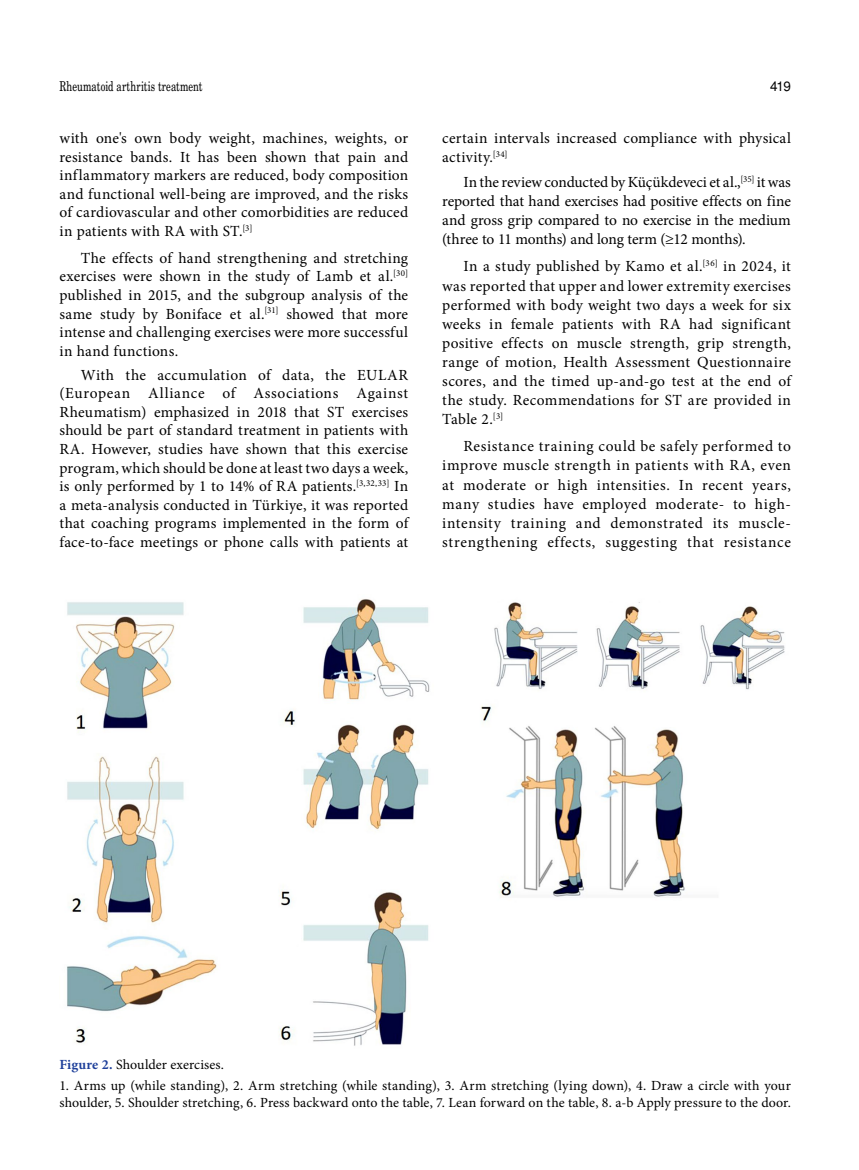
<style>
.page{position:relative;width:859px;height:1170px;background:#fff}
.page>*{position:absolute;margin:0;border:0;box-sizing:border-box;transform-origin:0 0}
.t1{font:15.45px/18.6px "Minion Pro";letter-spacing:.015em;color:#000;text-align:justify}
.t2{font:13.95px/16.8px "Minion Pro";letter-spacing:.01em;color:#000}
.t3{font:13.5px "Madison Tr";letter-spacing:.01em;color:#000}
.t4{font:13.5px "Helvetica Normal Tr";color:#000}
.s1{font-weight:700;color:#20419b}
</style>
<div class="page">
<img style="left:66px;top:599px;width:719px;height:447px">
<p class="t3" style="left:60px;top:78px;width:144px">Rheumatoid arthritis treatment</p>
<p class="t4" style="left:770px;top:78px;width:22px">419</p>
<p class="t1" style="left:60px;top:129px;width:350px">with one's own body weight, machines, weights, or resistance bands. It has been shown that pain and inflammatory markers are reduced, body composition and functional well-being are improved, and the risks of cardiovascular and other comorbidities are reduced in patients with RA with ST.<sup>[3]</sup></p>
<p class="t1" style="left:60px;top:249px;width:350px;text-indent:21px">The effects of hand strengthening and stretching exercises were shown in the study of Lamb et al.<sup>[30] </sup>published in 2015, and the subgroup analysis of the same study by Boniface et al.<sup>[31]</sup> showed that more intense and challenging exercises were more successful in hand functions.</p>
<p class="t1" style="left:60px;top:365px;width:350px;text-indent:21px">With the accumulation of data, the EULAR (European Alliance of Associations Against Rheumatism) emphasized in 2018 that ST exercises should be part of standard treatment in patients with RA. However, studies have shown that this exercise program, which should be done at least two days a week, is only performed by 1 to 14% of RA patients.<sup>[3,32,33]</sup> In a meta-analysis conducted in Türkiye, it was reported that coaching programs implemented in the form of face-to-face meetings or phone calls with patients at</p>
<p class="t1" style="left:442px;top:129px;width:350px;line-height:19px">certain intervals increased compliance with physical activity.<sup>[34]</sup></p>
<p class="t1" style="left:442px;top:172px;width:350px;line-height:19px;text-indent:21px">In the review conducted by Küçükdeveci et al.,<sup>[35]</sup> it was reported that hand exercises had positive effects on fine and gross grip compared to no exercise in the medium (three to 11 months) and long term (≥12 months).</p>
<p class="t1" style="left:442px;top:257px;width:350px;line-height:19px;text-indent:21px">In a study published by Kamo et al.<sup>[36]</sup> in 2024, it was reported that upper and lower extremity exercises performed with body weight two days a week for six weeks in female patients with RA had significant positive effects on muscle strength, grip strength, range of motion, Health Assessment Questionnaire scores, and the timed up-and-go test at the end of the study. Recommendations for ST are provided in Table 2.<sup>[3]</sup></p>
<p class="t1" style="left:442px;top:437px;width:350px;line-height:19px;text-indent:21px">Resistance training could be safely performed to improve muscle strength in patients with RA, even at moderate or high intensities. In recent years, many studies have employed moderate- to high&shy;intensity training and demonstrated its muscle&shy;strengthening effects, suggesting that resistance</p>
<p class="t2" style="left:60px;top:1055px;width:166px"><span class="s1">Figure 2.</span> Shoulder exercises.</p>
<p class="t2" style="left:60px;top:1076px;width:733px">1. Arms up (while standing), 2. Arm stretching (while standing), 3. Arm stretching (lying down), 4. Draw a circle with your shoulder, 5. Shoulder stretching, 6. Press backward onto the table, 7. Lean forward on the table, 8. a-b Apply pressure to the door.</p>
</div>
